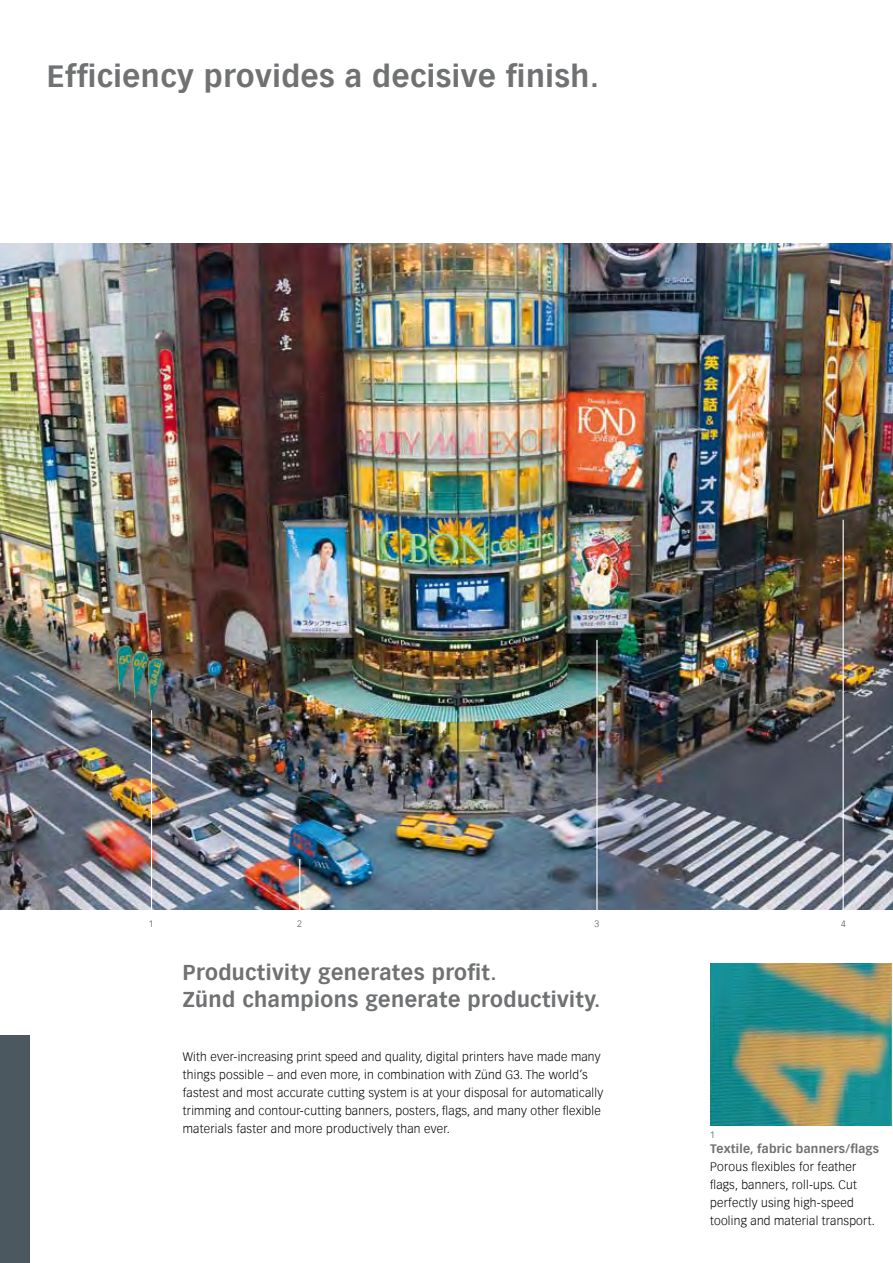
<style>
.page{position:relative;width:893px;height:1263px;background:#fff}
.page>*{position:absolute;margin:0;border:0;box-sizing:border-box;transform-origin:0 0}
.t1{font:700 30px "Vectora Com";letter-spacing:.02em;color:#707173}
.t2{font:700 21px/27px "Vectora Com";letter-spacing:.02em;color:#707173}
.t3{font:300 12px/18px "Vectora Com";letter-spacing:.02em;color:#000}
.t4{font:700 12px "Vectora Com";letter-spacing:.02em;color:#707173}
.t5{font:300 9px "Vectora Com";color:#4b5860}
</style>
<div class="page">
<img style="left:0;top:244px;width:893px;height:666px">
<img style="left:710px;top:964px;width:182px;height:162px">
<div style="left:0;top:1036px;width:30px;height:227px;background:#4b5860"></div>
<hr style="left:843px;top:520px;width:1px;height:397px;background:#fff">
<hr style="left:596px;top:640px;width:1px;height:278px;background:#fff">
<hr style="left:299px;top:859px;width:1px;height:59px;background:#fff">
<hr style="left:151px;top:710px;width:1px;height:209px;background:#fff">
<h1 class="t1" style="left:47px;top:58px;width:554px">Efficiency provides a decisive finish.</h1>
<p class="t5" style="left:149px;top:918px;width:6px">1</p>
<p class="t5" style="left:297px;top:918px;width:6px">2</p>
<p class="t5" style="left:594px;top:918px;width:6px">3</p>
<p class="t5" style="left:841px;top:918px;width:6px">4</p>
<h2 class="t2" style="left:183px;top:959px;width:419px">Productivity generates profit.<br>Zünd champions generate productivity.</h2>
<p class="t3" style="left:183px;top:1048px;width:422px">With ever-increasing print speed and quality, digital printers have made many things possible – and even more, in combination with Zünd G3. The world’s fastest and most accurate cutting system is at your disposal for automatically trimming and contour-cutting banners, posters, flags, and many other flexible materials faster and more productively than ever.</p>
<p class="t5" style="left:710px;top:1129px;width:6px">1</p>
<p class="t4" style="left:710px;top:1141px;width:170px">Textile, fabric banners/flags</p>
<p class="t3" style="left:710px;top:1158px;width:166px">Porous flexibles for feather flags, banners, roll-ups. Cut perfectly using high-speed tooling and material transport.</p>
</div>
